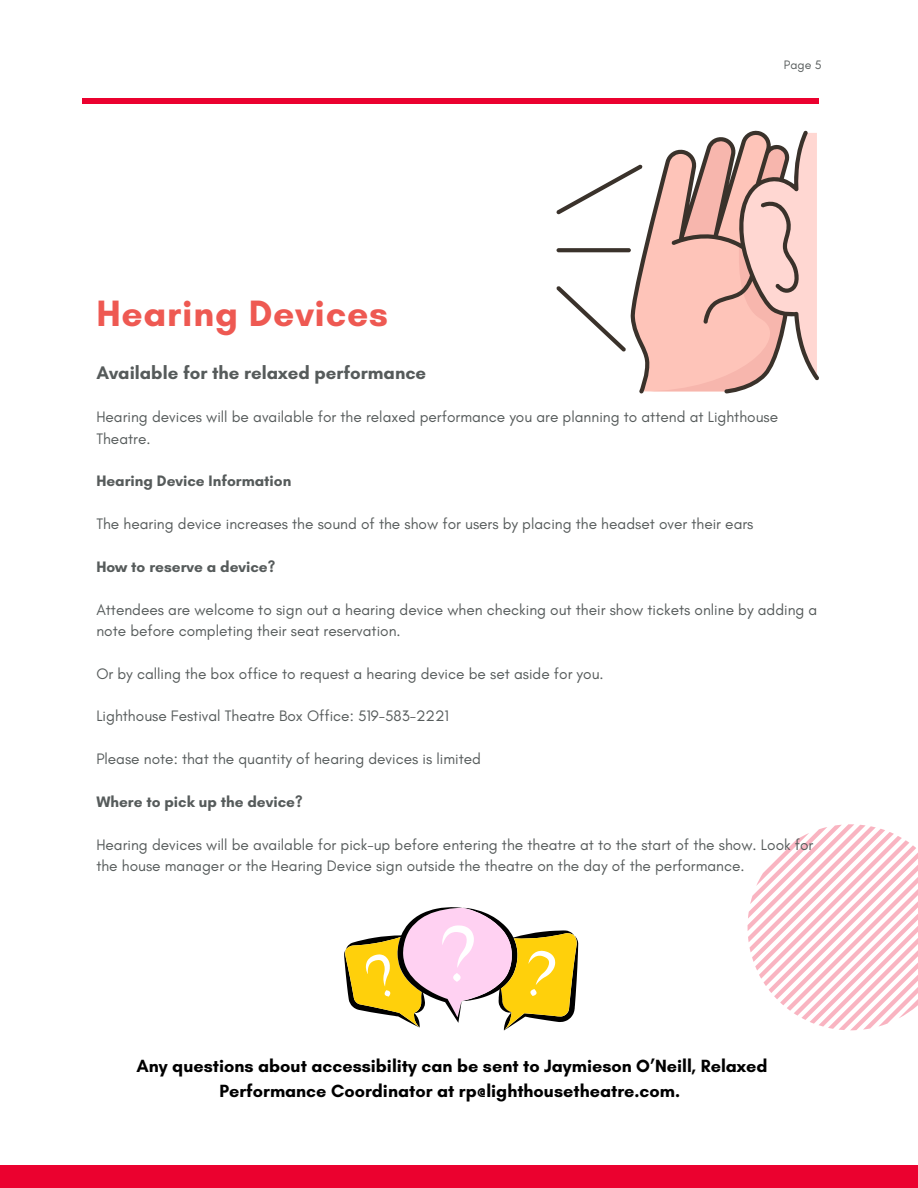
<style>
.page{position:relative;width:918px;height:1188px;background:#fff}
.page>*{position:absolute;margin:0;border:0;box-sizing:border-box;transform-origin:0 0}
.t1{font:700 37.35px "Glacial Indifference";letter-spacing:.02em;color:#ee5952}
.t2{font:700 18.6px "Glacial Indifference";color:#565b5b}
.t3{font:700 18px/24.8px "Glacial Indifference";color:#000;text-align:center}
.t4{font:15.45px/21.3px "Glacial Indifference";color:#565b5b}
.t5{font:700 15.45px "Glacial Indifference";color:#565b5b}
.t6{font:12.45px "Glacial Indifference";color:#565b5b}
</style>
<div class="page">
<div style="left:0;top:1165px;width:918px;height:23px;background:#eb012f"></div>
<div style="left:82px;top:98px;width:737px;height:5px;background:#eb012f"></div>
<svg style="left:748px;top:824px;width:170px;height:206px"></svg>
<svg style="left:556px;top:130px;width:263px;height:263px"></svg>
<svg style="left:344px;top:907px;width:234px;height:123px"></svg>
<h1 class="t1" style="left:96px;top:290px;width:293px">Hearing Devices</h1>
<p class="t2" style="left:96px;top:361px;width:331px">Available for the relaxed performance</p>
<p class="t6" style="left:784px;top:58px;width:39px">Page 5</p>
<p class="t4" style="left:96px;top:406px;width:683px">Hearing devices will be available for the relaxed performance you are planning to attend at Lighthouse<br>Theatre.</p>
<p class="t5" style="left:96px;top:472px;width:197px">Hearing Device Information</p>
<p class="t4" style="left:96px;top:513px;width:659px">The hearing device increases the sound of the show for users by placing the headset over their ears</p>
<p class="t5" style="left:96px;top:557px;width:180px">How to reserve a device?</p>
<p class="t4" style="left:96px;top:599px;width:723px">Attendees are welcome to sign out a hearing device when checking out their show tickets online by adding a note before completing their seat reservation.</p>
<p class="t4" style="left:96px;top:663px;width:509px">Or by calling the box office to request a hearing device be set aside for you.</p>
<p class="t4" style="left:96px;top:705px;width:354px">Lighthouse Festival Theatre Box Office: 519-583-2221</p>
<p class="t4" style="left:96px;top:748px;width:386px">Please note: that the quantity of hearing devices is limited</p>
<p class="t5" style="left:96px;top:792px;width:208px">Where to pick up the device?</p>
<p class="t4" style="left:96px;top:834px;width:719px">Hearing devices will be available for pick-up before entering the theatre at to the start of the show. Look for the house manager or the Hearing Device sign outside the theatre on the day of the performance.</p>
<p class="t3" style="left:137px;top:1054px;width:632px">Any questions about accessibility can be sent to Jaymieson O’Neill, Relaxed<br>Performance Coordinator at rp@lighthousetheatre.com.</p>
</div>
